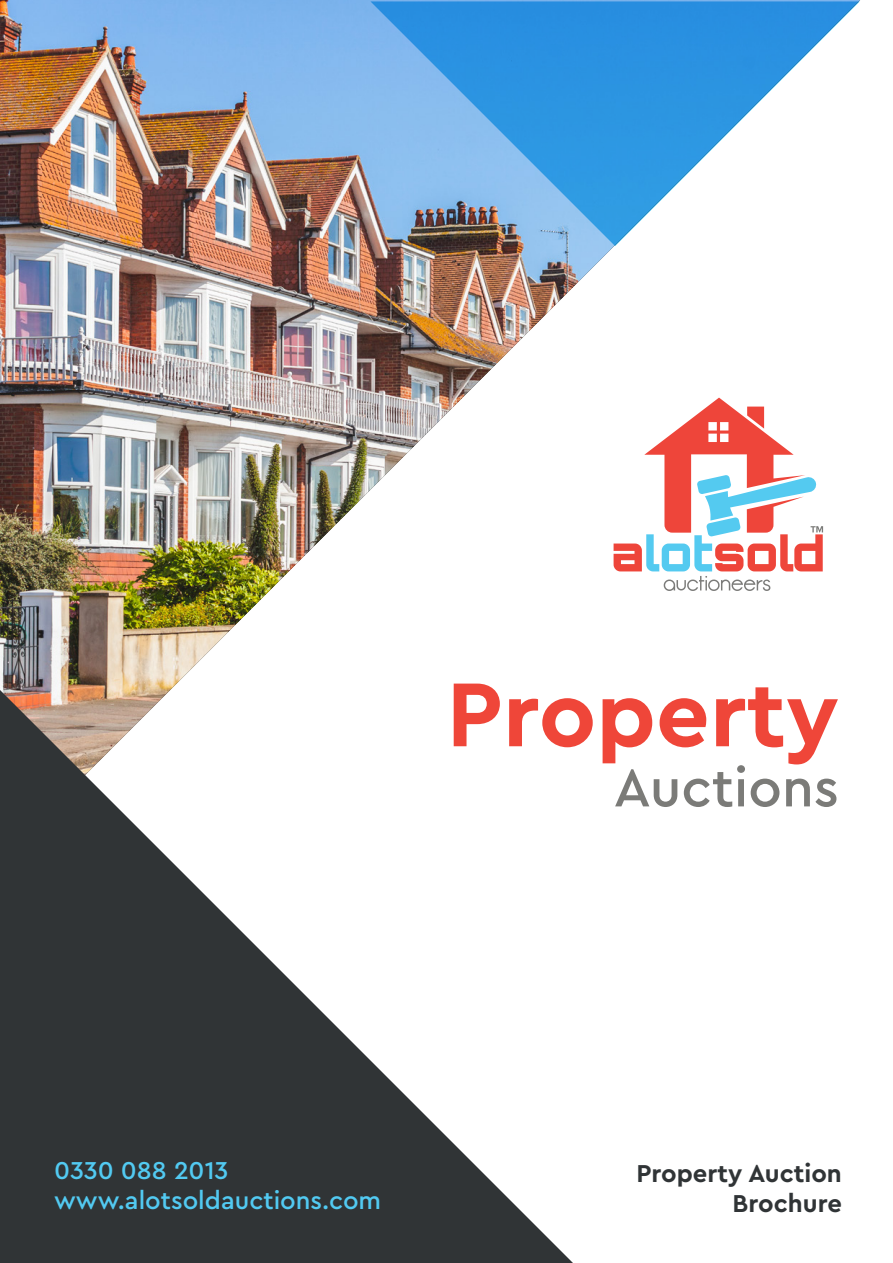
<style>
.page{position:relative;width:893px;height:1263px;background:#fff}
.page>*{position:absolute;margin:0;border:0;box-sizing:border-box;transform-origin:0 0}
.t1{font:700 94.95px "Cera Pro";color:#ef4639}
.t2{font:500 55.35px "Cera Pro";color:#7b7b78}
.t3{font:500 25.65px "Cera Pro";color:#52caf2}
.t4{font:700 25.65px/30px "Cera Pro";color:#303436;text-align:right}
</style>
<div class="page">
<img style="left:0;top:0;width:860px;height:690px">
<svg style="left:370px;top:1px;width:490px;height:245px"></svg>
<svg style="left:614px;top:398px;width:209px;height:193px"></svg>
<svg style="left:0;top:690px;width:573px;height:573px"></svg>
<p class="t1" style="left:446px;top:651px;width:394px">Property</p>
<p class="t2" style="left:614px;top:751px;width:227px">Auctions</p>
<p class="t3" style="left:54px;top:1153px;width:176px">0330 088 2013</p>
<p class="t3" style="left:54px;top:1183px;width:329px">www.alotsoldauctions.com</p>
<p class="t4" style="left:636px;top:1157px;width:207px">Property Auction<br>Brochure</p>
</div>
